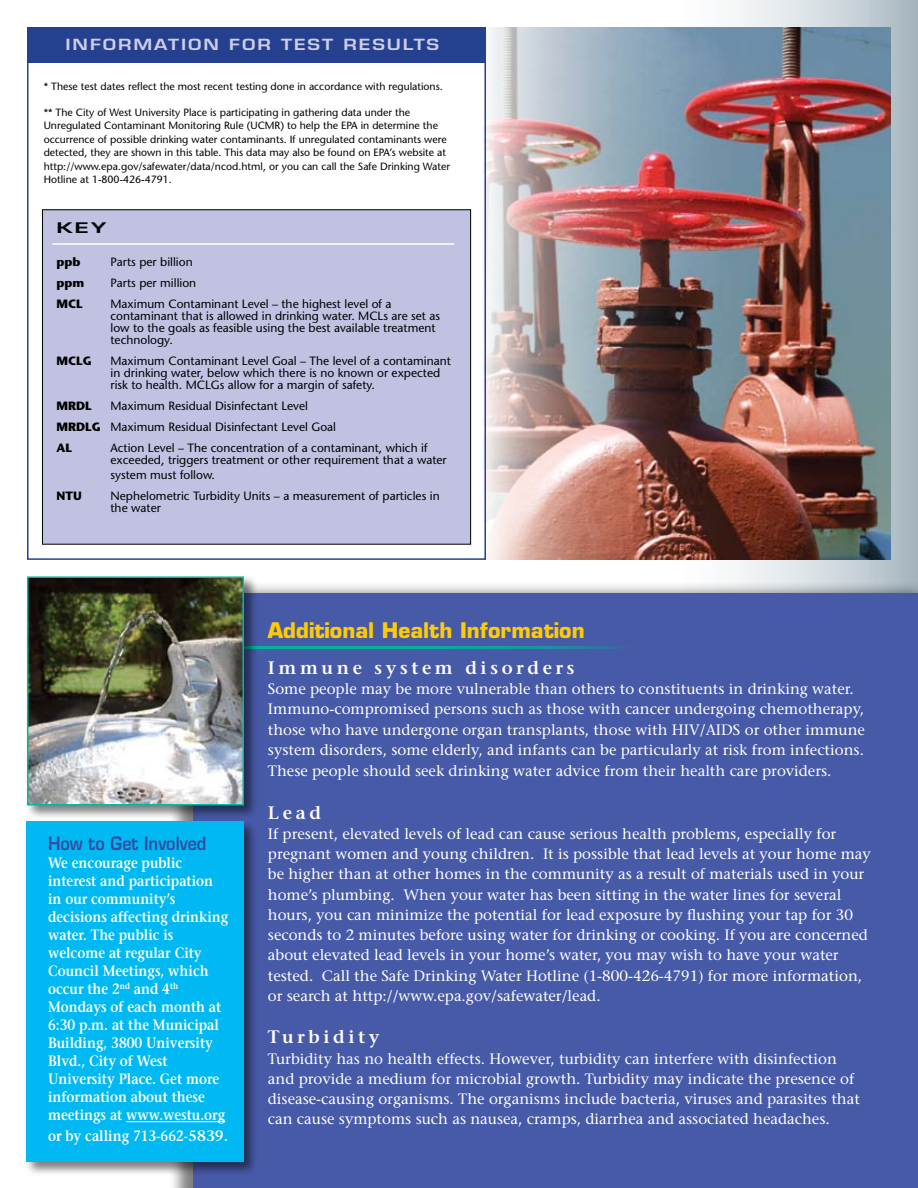
<style>
.page{position:relative;width:918px;height:1188px;background:#fff}
.page>*{position:absolute;margin:0;border:0;box-sizing:border-box;transform-origin:0 0}
.t1{font:700 21px "Eurostile";color:#ffcb05}
.t2{font:600 18px "Stone Serif";letter-spacing:.2em;color:#fff}
.t3{font:600 18px "Eurostile";color:#344ea2;scale:.9 1}
.t4{font:15px/20.2px "Stone Serif";color:#fff}
.t5{font:600 15px/18px "Stone Serif";color:#fff;scale:.87 1}
.t6{font:600 15px "Eurostile";letter-spacing:.1em;color:#cccde7;scale:1.25 1}
.t7{font:600 14.25px "Eurostile";color:#000;scale:1.58 1}
.t8{font:12px/12px "Stone Sans";color:#000}
.t9{font:700 12px "Stone Sans";color:#000}
.t10{font:10.5px/13.5px "Stone Sans";color:#000}
.s1{font-weight:700}
</style>
<div class="page">
<svg style="left:674px;top:0;width:244px;height:602px;background:#c1cbd1"></svg>
<img style="left:486px;top:27px;width:405px;height:533px">
<div style="left:194px;top:593px;width:724px;height:595px;background:#475aa8"></div>
<svg style="left:258px;top:646px;width:363px;height:3px"></svg>
<div style="left:25px;top:575px;width:233px;height:245px;background:#000;opacity:.5"></div>
<img style="left:30px;top:579px;width:211px;height:224px">
<div style="left:27px;top:576px;width:217px;height:230px;border:2px solid #06b89f"></div>
<div style="left:42px;top:210px;width:429px;height:334px;background:#c1c2e2"></div>
<div style="left:42px;top:209px;width:429px;height:336px;border:1px solid #000"></div>
<hr style="left:52px;top:243px;width:402px;height:2px;background:#fff">
<div style="left:27px;top:27px;width:459px;height:36px;background:#25408f"></div>
<div style="left:24px;top:819px;width:234px;height:357px;background:#000;opacity:.5"></div>
<div style="left:26px;top:821px;width:218px;height:340px;background:#00b9f2"></div>
<hr style="left:126px;top:1121px;width:99px;height:1px;background:#fff">
<div style="left:27px;top:27px;width:459px;height:533px;border:2px solid #25408f"></div>
<p class="t6" style="left:66px;top:35px;width:300px">INFORMATION FOR TEST RESULTS</p>
<p class="t10" style="left:44px;top:80px;width:401px">* These test dates reflect the most recent testing done in accordance with regulations.</p>
<p class="t10" style="left:44px;top:105px;width:408px">** The City of West University Place is participating in gathering data under the Unregulated Contaminant Monitoring Rule (UCMR) to help the EPA in determine the occurrence of possible drinking water contaminants. If unregulated contaminants were detected, they are shown in this table. This data may also be found on EPA’s website at http://www.epa.gov/safewater/data/ncod.html, or you can call the Safe Drinking Water Hotline at 1-800-426-4791.</p>
<p class="t7" style="left:57px;top:219px;width:33px">KEY</p>
<p class="t9" style="left:57px;top:255px;width:25px">ppb</p>
<p class="t8" style="left:111px;top:256px;width:84px">Parts per billion</p>
<p class="t9" style="left:57px;top:276px;width:29px">ppm</p>
<p class="t8" style="left:111px;top:277px;width:87px">Parts per million</p>
<p class="t9" style="left:57px;top:297px;width:28px">MCL</p>
<p class="t8" style="left:111px;top:298px;width:331px">Maximum Contaminant Level – the highest level of a contaminant that is allowed in drinking water. MCLs are set as low to the goals as feasible using the best available treatment technology.</p>
<p class="t9" style="left:57px;top:354px;width:37px">MCLG</p>
<p class="t8" style="left:111px;top:355px;width:342px">Maximum Contaminant Level Goal – The level of a contaminant in drinking water, below which there is no known or expected risk to health. MCLGs allow for a margin of safety.</p>
<p class="t9" style="left:57px;top:399px;width:37px">MRDL</p>
<p class="t8" style="left:57px;top:396px;width:281px;line-height:21px;text-indent:54px">Maximum Residual Disinfectant Level<br><span class="s1">MRDLG</span> Maximum Residual Disinfectant Level Goal<br><span class="s1">AL</span></p>
<p class="t8" style="left:111px;top:442px;width:338px">Action Level – The concentration of a contaminant, which if exceeded, triggers treatment or other requirement that a water</p>
<p class="t8" style="left:111px;top:468px;width:106px">system must follow.</p>
<p class="t9" style="left:57px;top:488px;width:27px">NTU</p>
<p class="t8" style="left:111px;top:489px;width:331px">Nephelometric Turbidity Units – a measurement of particles in the water</p>
<p class="t3" style="left:48px;top:832px;width:178px">How to Get Involved</p>
<p class="t5" style="left:48px;top:854px;width:209px">We encourage public interest and participation in our community’s decisions affecting drinking water. The public is welcome at regular City<br>Council Meetings, which occur the 2<sup>nd</sup> and 4<sup>th<br></sup>Mondays of each month at<br>6:30 p.m. at the Municipal<br>Building, 3800 University<br>Blvd., City of West<br>University Place. Get more information about these meetings at www.westu.org</p>
<p class="t5" style="left:48px;top:1127px;width:209px">or by calling 713-662-5839.</p>
<h1 class="t1" style="left:268px;top:617px;width:318px">Additional Health Information</h1>
<p class="t2" style="left:268px;top:657px;width:308px">Immune system disorders</p>
<p class="t4" style="left:268px;top:679px;width:599px">Some people may be more vulnerable than others to constituents in drinking water.<br>Immuno-compromised persons such as those with cancer undergoing chemotherapy, those who have undergone organ transplants, those with HIV/AIDS or other immune system disorders, some elderly, and infants can be particularly at risk from infections.<br>These people should seek drinking water advice from their health care providers.</p>
<p class="t2" style="left:268px;top:802px;width:55px">Lead</p>
<p class="t4" style="left:268px;top:824px;width:605px">If present, elevated levels of lead can cause serious health problems, especially for pregnant women and young children. It is possible that lead levels at your home may be higher than at other homes in the community as a result of materials used in your home’s plumbing. When your water has been sitting in the water lines for several hours, you can minimize the potential for lead exposure by flushing your tap for 30 seconds to 2 minutes before using water for drinking or cooking. If you are concerned about elevated lead levels in your home’s water, you may wish to have your water tested. Call the Safe Drinking Water Hotline (1-800-426-4791) for more information, or search at http://www.epa.gov/safewater/lead.</p>
<p class="t2" style="left:268px;top:1026px;width:113px">Turbidity</p>
<p class="t4" style="left:268px;top:1048px;width:594px">Turbidity has no health effects. However, turbidity can interfere with disinfection and provide a medium for microbial growth. Turbidity may indicate the presence of disease-causing organisms. The organisms include bacteria, viruses and parasites that can cause symptoms such as nausea, cramps, diarrhea and associated headaches.</p>
</div>
